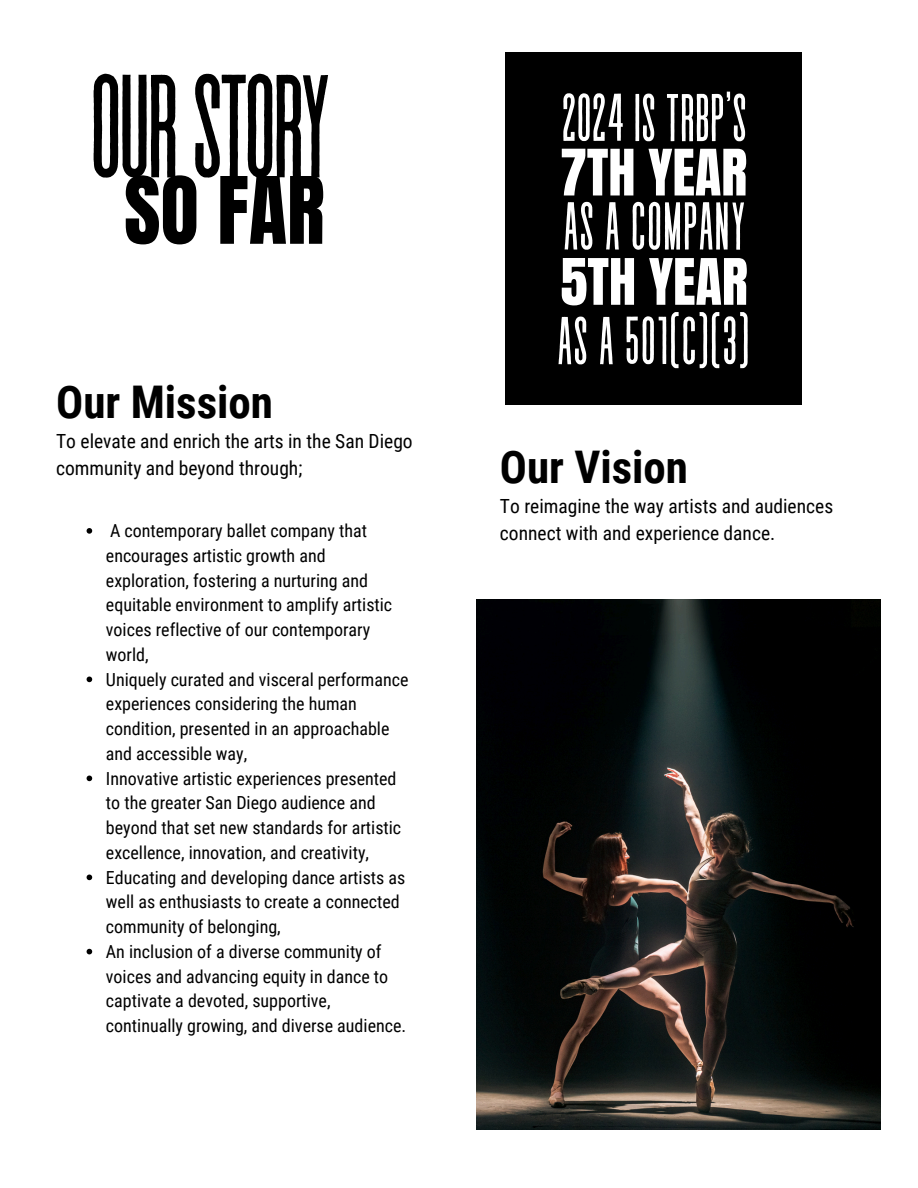
<style>
.page{position:relative;width:918px;height:1188px;background:#fff}
.page>*{position:absolute;margin:0;border:0;box-sizing:border-box;transform-origin:0 0}
.t1{font:146.4px "Revive 80 Tall";letter-spacing:-.04em;color:#000}
.t2{font:78.9px "Anton";color:#000}
.t3{font:67.5px "Revive 80 Tall";color:#fff}
.t4{font:67.35px "Revive 80 Tall";letter-spacing:-.015em;color:#fff}
.t5{font:54.45px "Anton";color:#fff}
.t6{font:700 45px "Roboto Condensed";color:#000}
.t7{font:19.5px/27px "Roboto Condensed";color:#000}
.t8{font:18px/24.8px "Roboto Condensed";color:#000}
</style>
<div class="page">
<img style="left:477px;top:600px;width:403px;height:530px">
<div style="left:505px;top:52px;width:297px;height:352px;background:#000"></div>
<svg style="left:87px;top:528px;width:5px;height:6px"></svg>
<svg style="left:87px;top:677px;width:5px;height:5px"></svg>
<svg style="left:87px;top:776px;width:5px;height:5px"></svg>
<svg style="left:87px;top:875px;width:5px;height:5px"></svg>
<svg style="left:87px;top:949px;width:5px;height:5px"></svg>
<h2 class="t1" style="left:88px;top:51px;width:244px">OURSTORY</h2>
<h1 class="t2" style="left:124px;top:154px;width:202px">SO FAR</h1>
<h5 class="t6" style="left:56px;top:377px;width:218px">Our Mission</h5>
<h3 class="t7" style="left:56px;top:428px;width:358px">To elevate and enrich the arts in the San Diego community and beyond through;</h3>
<h4 class="t4" style="left:561px;top:83px;width:188px">2024ISTRBP'S</h4>
<h4 class="t5" style="left:560px;top:134px;width:189px">7TH YEAR</h4>
<h3 class="t3" style="left:563px;top:192px;width:185px">AS A COMPANY</h3>
<h3 class="t5" style="left:561px;top:243px;width:189px">5TH YEAR</h3>
<h5 class="t3" style="left:557px;top:306px;width:194px">AS A 501(C)(3)</h5>
<p class="t6" style="left:500px;top:442px;width:190px">Our Vision</p>
<p class="t7" style="left:500px;top:493px;width:335px">To reimagine the way artists and audiences</p>
<p class="t8" style="left:110px;top:519px;width:259px">A contemporary ballet company that</p>
<p class="t7" style="left:500px;top:520px;width:277px">connect with and experience dance.</p>
<p class="t8" style="left:106px;top:543px;width:288px">encourages artistic growth and exploration, fostering a nurturing and equitable environment to amplify artistic voices reflective of our contemporary world,</p>
<p class="t8" style="left:106px;top:667px;width:304px">Uniquely curated and visceral performance experiences considering the human condition, presented in an approachable and accessible way,</p>
<p class="t8" style="left:106px;top:766px;width:297px">Innovative artistic experiences presented to the greater San Diego audience and beyond that set new standards for artistic excellence, innovation, and creativity,</p>
<p class="t8" style="left:106px;top:865px;width:301px">Educating and developing dance artists as well as enthusiasts to create a connected community of belonging,</p>
<p class="t8" style="left:106px;top:939px;width:302px">An inclusion of a diverse community of voices and advancing equity in dance to captivate a devoted, supportive, continually growing, and diverse audience.</p>
</div>
